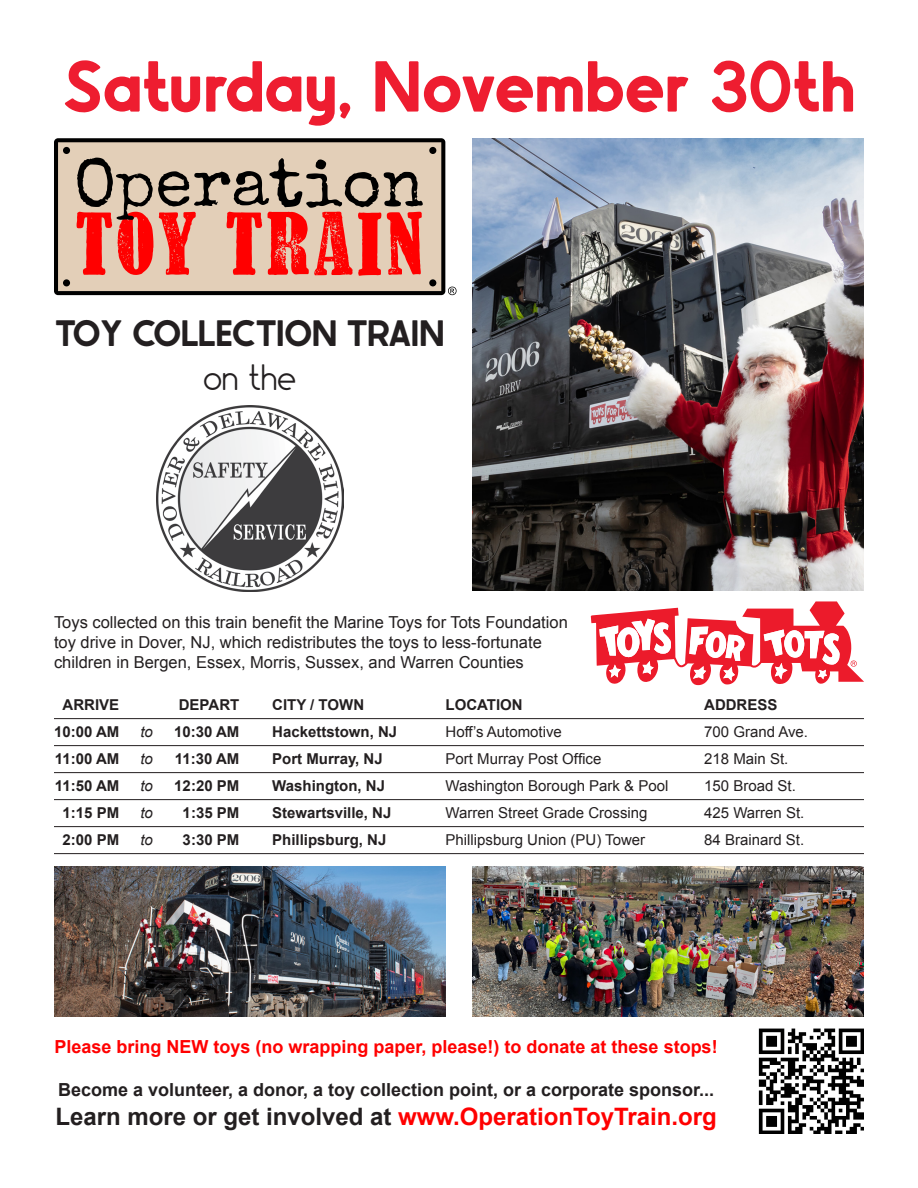
<style>
.page{position:relative;width:918px;height:1188px;background:#fff}
.page>*{position:absolute;margin:0;border:0;box-sizing:border-box;transform-origin:0 0}
.t1{font:700 72px "Avocado Sans";color:#ee1d30}
.t2{font:700 36.75px "Avocado Sans";color:#231f20}
.t3{font:100 36.75px "Avocado Sans";color:#231f20}
.t4{font:700 24px "Arial";color:#f00}
.t5{font:700 18px "Arial";color:#231f20}
.t6{font:700 18px "Arial";color:#f00}
.t7{font:16.5px/19.8px "Arial";color:#231f20}
.t8{font:700 15px/27px "Arial";color:#231f20;text-align:center}
.t9{font:15px/27px "Arial";color:#231f20}
.t10{font:italic 15px/27px "Arial";color:#231f20;text-align:justify}
.s1{color:#231f20}
</style>
<div class="page">
<img style="left:472px;top:138px;width:392px;height:453px">
<svg style="left:54px;top:138px;width:391px;height:157px;background:#b6a694"></svg>
<div style="left:63px;top:147px;width:7px;height:7px;background:#000;border-radius:50%"></div>
<div style="left:429px;top:147px;width:7px;height:7px;background:#000;border-radius:50%"></div>
<div style="left:63px;top:279px;width:7px;height:7px;background:#000;border-radius:50%"></div>
<div style="left:429px;top:279px;width:7px;height:7px;background:#000;border-radius:50%"></div>
<svg style="left:77px;top:158px;width:346px;height:118px;background:#cf8072"></svg>
<svg style="left:448px;top:287px;width:9px;height:8px"></svg>
<hr style="left:54px;top:718px;width:810px;height:1px;background:#231f20">
<hr style="left:54px;top:745px;width:810px;height:1px;background:#231f20">
<hr style="left:54px;top:772px;width:810px;height:1px;background:#231f20">
<hr style="left:54px;top:799px;width:810px;height:1px;background:#231f20">
<hr style="left:54px;top:826px;width:810px;height:1px;background:#231f20">
<hr style="left:54px;top:853px;width:810px;height:1px;background:#231f20">
<svg style="left:591px;top:601px;width:273px;height:84px"></svg>
<img style="left:758px;top:1028px;width:106px;height:106px">
<img style="left:156px;top:405px;width:187px;height:187px">
<img style="left:54px;top:866px;width:391px;height:150px">
<img style="left:472px;top:866px;width:392px;height:150px">
<h1 class="t1" style="left:63px;top:53px;width:794px">Saturday, November 30th</h1>
<h2 class="t2" style="left:55px;top:316px;width:390px">TOY COLLECTION TRAIN</h2>
<h2 class="t3" style="left:203px;top:361px;width:95px">on the</h2>
<p class="t7" style="left:54px;top:613px;width:515px">Toys collected on this train benefit the Marine Toys for Tots Foundation toy drive in Dover, NJ, which redistributes the toys to less-fortunate children in Bergen, Essex, Morris, Sussex, and Warren Counties</p>
<p class="t8" style="left:54px;top:692px;width:67px">ARRIVE<br>10:00 AM<br>11:00 AM<br>11:50 AM<br>1:15 PM<br>2:00 PM</p>
<p class="t8" style="left:174px;top:692px;width:67px">DEPART<br>10:30 AM<br>11:30 AM<br>12:20 PM<br>1:35 PM<br>3:30 PM</p>
<p class="t8" style="left:272px;top:692px;width:127px;text-align:left">CITY / TOWN<br>Hackettstown, NJ<br>Port Murray, NJ<br>Washington, NJ<br>Stewartsville, NJ<br>Phillipsburg, NJ</p>
<p class="t8" style="left:446px;top:692px;width:79px">LOCATION</p>
<p class="t9" style="left:446px;top:719px;width:224px">Hoff’s Automotive<br>Port Murray Post Office<br>Washington Borough Park &amp; Pool<br>Warren Street Grade Crossing<br>Phillipsburg Union (PU) Tower</p>
<p class="t10" style="left:140px;top:719px;width:14px">to to to to to</p>
<p class="t8" style="left:704px;top:692px;width:75px">ADDRESS</p>
<p class="t9" style="left:704px;top:719px;width:105px">700 Grand Ave.<br>218 Main St.<br>150 Broad St.<br>425 Warren St.<br>84 Brainard St.</p>
<p class="t6" style="left:55px;top:1035px;width:665px">Please bring NEW toys (no wrapping paper, please!) to donate at these stops!</p>
<p class="t5" style="left:58px;top:1078px;width:658px">Become a volunteer, a donor, a toy collection point, or a corporate sponsor...</p>
<h3 class="t4" style="left:55px;top:1100px;width:663px"><span class="s1">Learn more or get involved at</span> www.OperationToyTrain.org</h3>
</div>
